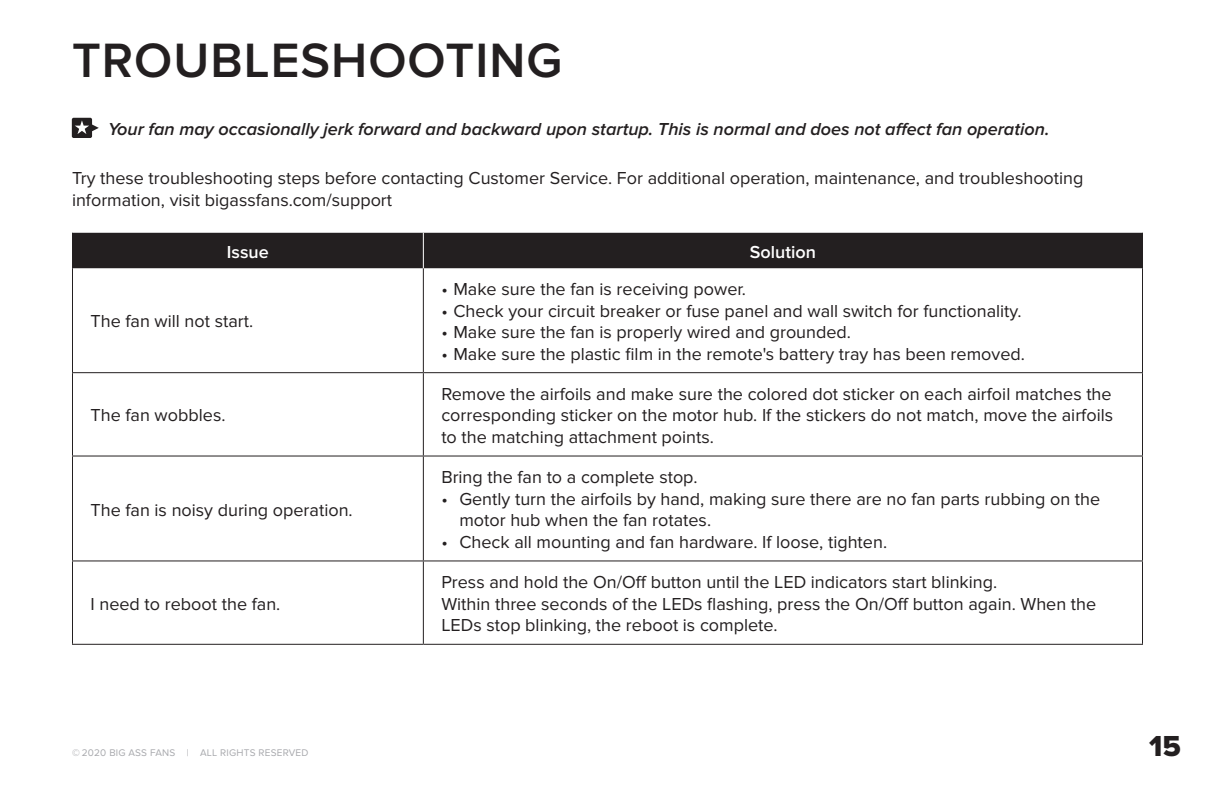
<style>
.page{position:relative;width:1224px;height:792px;background:#fff}
.page>*{position:absolute;margin:0;border:0;box-sizing:border-box;transform-origin:0 0}
.t1{font:600 50px "Proxima Nova";letter-spacing:.02em;color:#231f20}
.t2{font:30px "Proxima Nova Extrabld";color:#231f20}
.t3{font:18px/21.6px "Proxima Nova";color:#231f20}
.t4{font:italic 600 18px "Proxima Nova";color:#231f20}
.t5{font:600 18px "Proxima Nova";color:#fff}
.t6{font:10px "Proxima Nova";letter-spacing:.02em;color:#a8a9ad}
</style>
<div class="page">
<div style="left:73px;top:233px;width:1069px;height:35px;background:#231f20"></div>
<hr style="left:72px;top:268px;width:1px;height:104px;background:#231f20">
<hr style="left:423px;top:268px;width:1px;height:104px;background:#231f20">
<hr style="left:1142px;top:268px;width:1px;height:104px;background:#231f20">
<hr style="left:72px;top:372px;width:351px;height:1px;background:#231f20">
<hr style="left:72px;top:373px;width:1px;height:83px;background:#231f20">
<hr style="left:423px;top:372px;width:720px;height:1px;background:#231f20">
<hr style="left:423px;top:373px;width:1px;height:83px;background:#231f20">
<hr style="left:1142px;top:373px;width:1px;height:83px;background:#231f20">
<hr style="left:72px;top:456px;width:351px;height:1px;background:#231f20">
<hr style="left:72px;top:457px;width:1px;height:103px;background:#231f20">
<hr style="left:423px;top:456px;width:720px;height:1px;background:#231f20">
<hr style="left:423px;top:457px;width:1px;height:103px;background:#231f20">
<hr style="left:1142px;top:457px;width:1px;height:103px;background:#231f20">
<hr style="left:72px;top:560px;width:351px;height:1px;background:#231f20">
<hr style="left:72px;top:561px;width:1px;height:83px;background:#231f20">
<hr style="left:423px;top:560px;width:720px;height:1px;background:#231f20">
<hr style="left:423px;top:561px;width:1px;height:83px;background:#231f20">
<hr style="left:1142px;top:561px;width:1px;height:83px;background:#231f20">
<hr style="left:72px;top:644px;width:351px;height:1px;background:#231f20">
<hr style="left:423px;top:644px;width:720px;height:1px;background:#231f20">
<hr style="left:1142px;top:233px;width:1px;height:35px;background:#231f20">
<hr style="left:72px;top:233px;width:1px;height:35px;background:#231f20">
<hr style="left:423px;top:233px;width:1px;height:35px;background:#fff">
<svg style="left:72px;top:118px;width:27px;height:20px"></svg>
<h1 class="t1" style="left:72px;top:31px;width:492px">TROUBLESHOOTING</h1>
<p class="t4" style="left:108px;top:119px;width:943px">Your fan may occasionally jerk forward and backward upon startup. This is normal and does not affect fan operation.</p>
<p class="t3" style="left:72px;top:167px;width:1013px">Try these troubleshooting steps before contacting Customer Service. For additional operation, maintenance, and troubleshooting information, visit bigassfans.com/support</p>
<p class="t5" style="left:227px;top:241px;width:43px">Issue</p>
<p class="t5" style="left:750px;top:241px;width:68px">Solution</p>
<p class="t3" style="left:90px;top:311px;width:164px">The fan will not start.</p>
<p class="t3" style="left:90px;top:405px;width:137px">The fan wobbles.</p>
<p class="t3" style="left:90px;top:499px;width:264px">The fan is noisy during operation.</p>
<p class="t3" style="left:90px;top:593px;width:191px">I need to reboot the fan.</p>
<p class="t3" style="left:441px;top:278px;width:306px">• Make sure the fan is receiving power.</p>
<p class="t3" style="left:441px;top:300px;width:582px">• Check your circuit breaker or fuse panel and wall switch for functionality.</p>
<p class="t3" style="left:441px;top:322px;width:411px">• Make sure the fan is properly wired and grounded.</p>
<p class="t3" style="left:441px;top:343px;width:585px">• Make sure the plastic film in the remote's battery tray has been removed.</p>
<p class="t3" style="left:441px;top:383px;width:673px;text-align:justify">Remove the airfoils and make sure the colored dot sticker on each airfoil matches the corresponding sticker on the motor hub. If the stickers do not match, move the airfoils to the matching attachment points.</p>
<p class="t3" style="left:441px;top:467px;width:258px">Bring the fan to a complete stop.</p>
<p class="t3" style="left:459px;top:488px;width:642px;text-indent:-18px">• Gently turn the airfoils by hand, making sure there are no fan parts rubbing on the motor hub when the fan rotates.</p>
<p class="t3" style="left:441px;top:531px;width:447px">• Check all mounting and fan hardware. If loose, tighten.</p>
<p class="t3" style="left:441px;top:572px;width:657px">Press and hold the On/Off button until the LED indicators start blinking.<br>Within three seconds of the LEDs flashing, press the On/Off button again. When the<br>LEDs stop blinking, the reboot is complete.</p>
<p class="t6" style="left:72px;top:747px;width:238px">© 2020 BIG ASS FANS | ALL RIGHTS RESERVED</p>
<h2 class="t2" style="left:1149px;top:728px;width:33px">15</h2>
</div>
